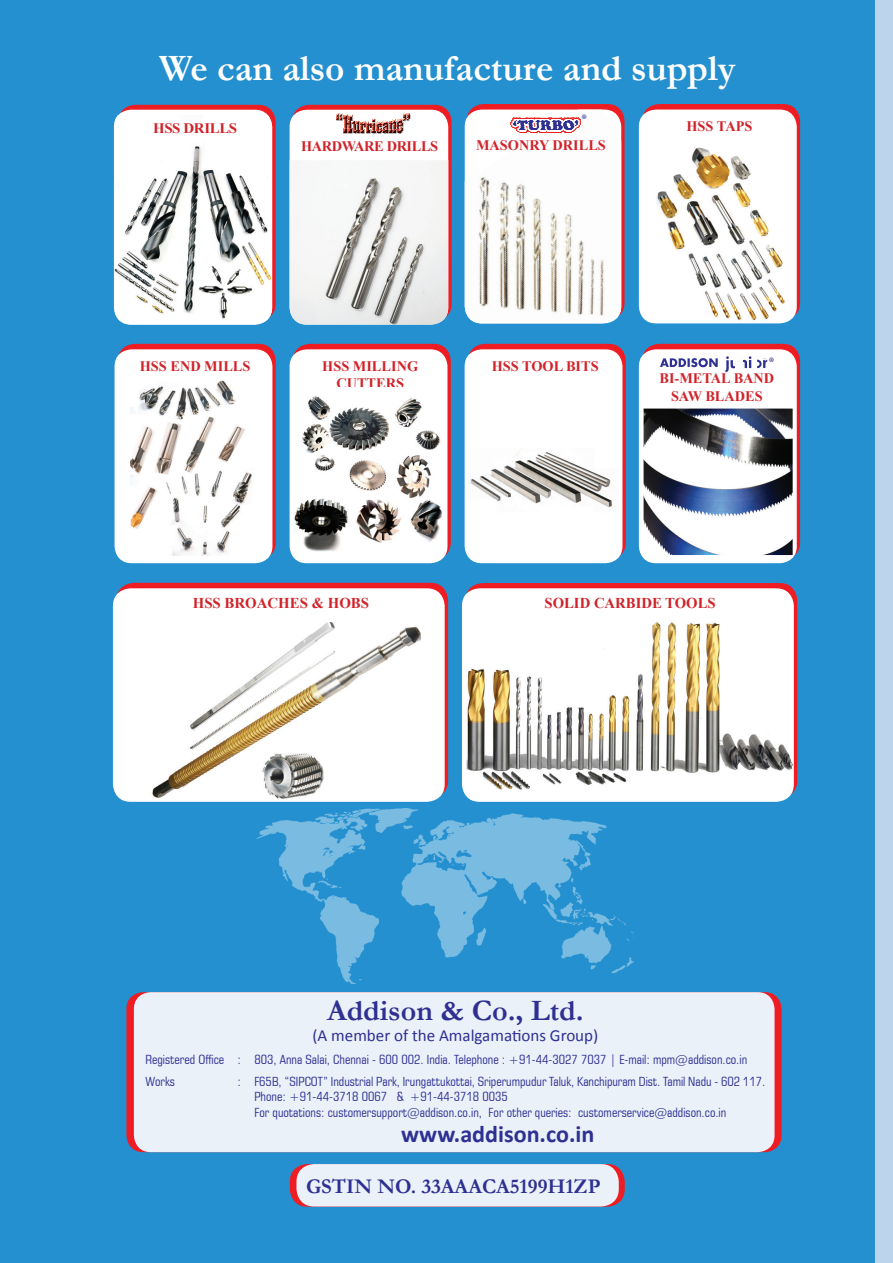
<style>
.page{position:relative;width:893px;height:1263px;background:#2490cf}
.page>*{position:absolute;margin:0;border:0;box-sizing:border-box;transform-origin:0 0}
.t1{font:700 37.5px "Garamond";color:#fff}
.t2{font:700 29.85px "Garamond";color:#2e3092}
.t3{font:700 24px "Calibri";color:#2e3092}
.t4{font:700 21px "Garamond";color:#2e3092}
.t5{font:17.4px "Minion Pro";color:#2e3092}
.t6{font:16.95px "Calibri";color:#2e3092}
.t7{font:700 15px "Times New Roman";color:#d1232a}
.t8{font:700 14.4px/17.4px "Times New Roman";color:#d1232a;text-align:center}
.t9{font:700 14.4px "Times New Roman";letter-spacing:-.025em;color:#d1232a}
.t10{font:condensed 12.75px/15.3px "Square 721 BT";color:#2e3092}
</style>
<div class="page">
<div style="left:876px;top:0;width:17px;height:1263px;background:#bdd4ed"></div>
<img style="left:257px;top:809px;width:377px;height:174px">
<svg style="left:126px;top:992px;width:656px;height:160px;background:#e32c35"></svg>
<div style="left:134px;top:992px;width:640px;height:160px;background:#eaf1f9;border-radius:17px"></div>
<div style="left:290px;top:1164px;width:335px;height:43px;background:#ee1d23;border-radius:18px"></div>
<div style="left:296px;top:1164px;width:323px;height:42px;background:#eaf1f9;border-radius:18px"></div>
<svg style="left:467px;top:104px;width:158px;height:216px;background:#e3363e"></svg>
<img style="left:465px;top:110px;width:156px;height:213px">
<img style="left:511px;top:119px;width:70px;height:10px">
<svg style="left:514px;top:127px;width:64px;height:7px"></svg>
<img style="left:511px;top:126px;width:68px;height:1px">
<svg style="left:514px;top:117px;width:66px;height:3px"></svg>
<div style="left:642px;top:104px;width:158px;height:216px;background:#ee1d23;border-radius:17px"></div>
<div style="left:639px;top:110px;width:158px;height:213px;background:#fff;border-radius:17px"></div>
<img style="left:656px;top:147px;width:135px;height:175px">
<svg style="left:118px;top:344px;width:158px;height:215px;background:#e82d35"></svg>
<div style="left:115px;top:349px;width:157px;height:214px;background:#fff;border-radius:17px"></div>
<img style="left:130px;top:380px;width:122px;height:176px">
<svg style="left:293px;top:344px;width:158px;height:215px;background:#ea2e35"></svg>
<div style="left:290px;top:349px;width:157px;height:214px;background:#fff;border-radius:17px"></div>
<img style="left:294px;top:396px;width:148px;height:156px">
<svg style="left:468px;top:344px;width:158px;height:215px;background:#ea2e35"></svg>
<div style="left:465px;top:349px;width:157px;height:214px;background:#fff;border-radius:17px"></div>
<img style="left:470px;top:449px;width:142px;height:59px">
<div style="left:642px;top:344px;width:158px;height:215px;background:#ee1d23;border-radius:17px"></div>
<div style="left:639px;top:349px;width:158px;height:214px;background:#fff;border-radius:17px"></div>
<svg style="left:725px;top:356px;width:10px;height:16px"></svg>
<svg style="left:743px;top:356px;width:8px;height:12px"></svg>
<svg style="left:757px;top:358px;width:10px;height:10px"></svg>
<svg style="left:660px;top:358px;width:58px;height:9px"></svg>
<img style="left:644px;top:409px;width:149px;height:146px">
<svg style="left:292px;top:105px;width:160px;height:216px;background:#e6343c"></svg>
<div style="left:290px;top:110px;width:158px;height:215px;background:#fff;border-radius:17px"></div>
<img style="left:290px;top:161px;width:158px;height:164px">
<svg style="left:336px;top:113px;width:74px;height:21px"></svg>
<div style="left:116px;top:583px;width:332px;height:215px;background:#ee1d23;border-radius:18px"></div>
<div style="left:113px;top:588px;width:332px;height:214px;background:#fff;border-radius:18px"></div>
<img style="left:152px;top:622px;width:268px;height:177px">
<div style="left:465px;top:583px;width:332px;height:215px;background:#ee1d23;border-radius:18px"></div>
<img style="left:462px;top:588px;width:332px;height:214px">
<svg style="left:118px;top:105px;width:158px;height:216px;background:#e62f37"></svg>
<div style="left:114px;top:110px;width:158px;height:215px;background:#fff;border-radius:17px"></div>
<img style="left:115px;top:115px;width:157px;height:210px">
<h1 class="t1" style="left:159px;top:43px;width:578px">We can also manufacture and supply</h1>
<p class="t9" style="left:153px;top:118px;width:85px">HSS DRILLS</p>
<p class="t9" style="left:301px;top:136px;width:139px">HARDWARE DRILLS</p>
<h3 class="t5" style="left:581px;top:109px;width:7px">®</h3>
<p class="t8" style="left:476px;top:136px;width:131px">MASONRY DRILLS</p>
<p class="t8" style="left:686px;top:117px;width:67px">HSS TAPS</p>
<p class="t8" style="left:140px;top:357px;width:112px">HSS END MILLS</p>
<p class="t8" style="left:322px;top:357px;width:97px">HSS MILLING<br>CUTTERS</p>
<p class="t8" style="left:492px;top:357px;width:109px">HSS TOOL BITS</p>
<h3 class="t5" style="left:769px;top:351px;width:7px">®</h3>
<p class="t8" style="left:659px;top:369px;width:116px">BI-METAL BAND<br>SAW BLADES</p>
<p class="t7" style="left:193px;top:592px;width:178px">HSS BROACHES &amp; HOBS</p>
<p class="t7" style="left:544px;top:592px;width:173px">SOLID CARBIDE TOOLS</p>
<h2 class="t2" style="left:327px;top:990px;width:258px">Addison &amp; Co., Ltd.</h2>
<h3 class="t6" style="left:312px;top:1024px;width:287px">(A member of the Amalgamations Group)</h3>
<p class="t10" style="left:145px;top:1049px;width:603px;line-height:21.6px">Registered Office : 803, Anna Salai, Chennai - 600 002. India. Telephone : +91-44-3027 7037 | E-mail: mpm@addison.co.in<br>Works</p>
<p class="t10" style="left:254px;top:1074px;width:512px;text-indent:-17px">: F65B, “SIPCOT” Industrial Park, Irungattukottai, Sriperumpudur Taluk, Kanchipuram Dist. Tamil Nadu - 602 117.<br>Phone: +91-44-3718 0067 &amp; +91-44-3718 0035<br>For quotations: customersupport@addison.co.in, For other queries: customerservice@addison.co.in</p>
<h3 class="t3" style="left:401px;top:1119px;width:195px">www.addison.co.in</h3>
<h3 class="t4" style="left:306px;top:1172px;width:296px">GSTIN NO. 33AAACA5199H1ZP</h3>
</div>
